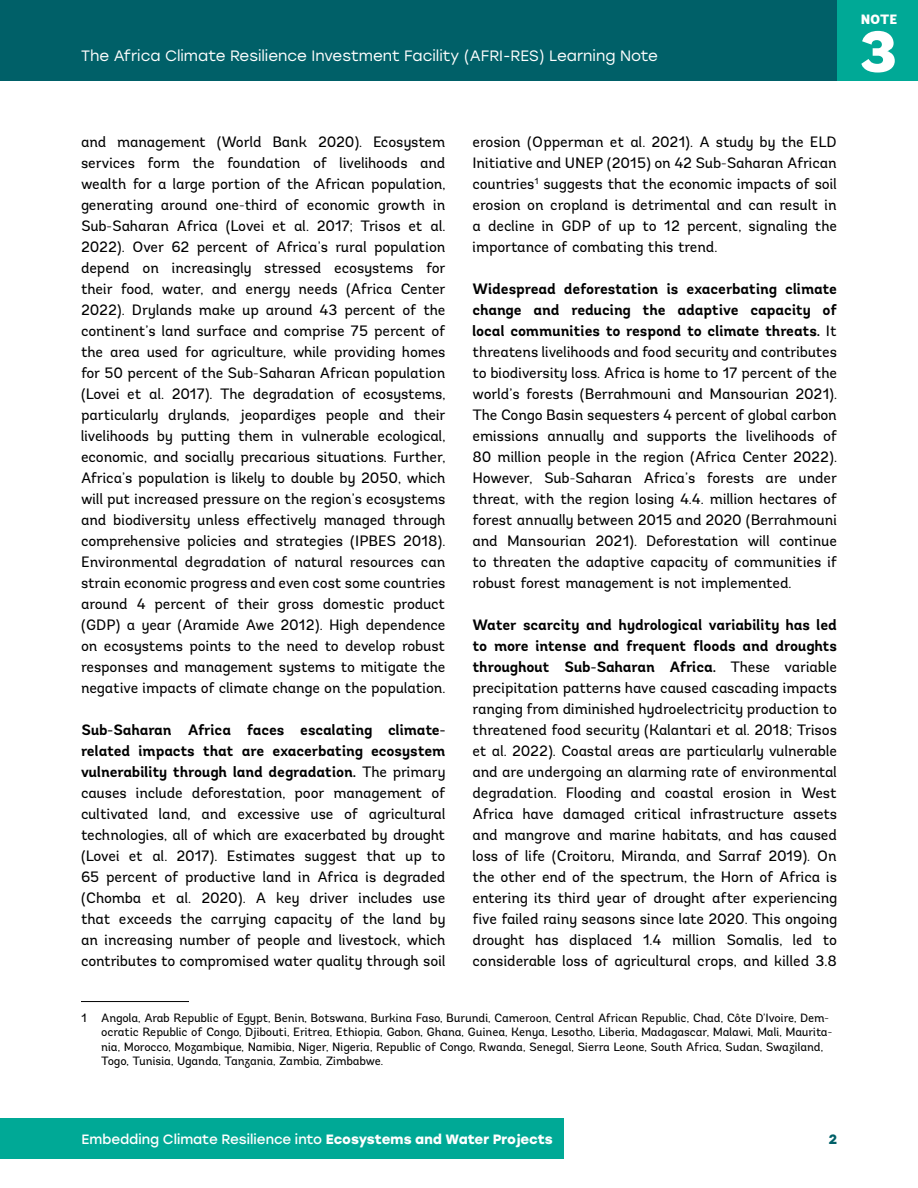
<style>
.page{position:relative;width:918px;height:1188px;background:#fff}
.page>*{position:absolute;margin:0;border:0;box-sizing:border-box;transform-origin:0 0}
.t1{font:900 58.5px "Andes";color:#fff}
.NOTE_P{font:15px/21px "Andes";letter-spacing:-.01em;color:#000;text-align:justify}
.t2{font:15px "Stolzl";color:#fff}
.t3{font:13.5px "Stolzl";color:#fff}
.t4{font:900 13.5px "Andes";color:#fff}
.t5{font:700 13.5px "Stolzl";color:#006068}
.t6{font:12px/14.4px "Andes";letter-spacing:-.01em;color:#000}
.s1{font-weight:700}
.s2{font-family:"Andes";font-weight:900}
</style>
<div class="page">
<div style="left:0;top:1118px;width:564px;height:41px;background:#00a996"></div>
<div style="left:0;top:0;width:918px;height:81px;background:#006068"></div>
<div style="left:837px;top:0;width:81px;height:81px;background:#00a996"></div>
<hr style="left:81px;top:1001px;width:108px;height:1px;background:#000">
<p class="t2" style="left:81px;top:45px;width:579px">The Africa Climate Resilience Investment Facility (AFRI-RES) Learning Note</p>
<p class="t4" style="left:861px;top:11px;width:38px">NOTE</p>
<h1 class="t1" style="left:858px;top:13px;width:41px">3</h1>
<p class="NOTE_P" style="left:81px;top:131px;width:366px">and management (World Bank 2020). Ecosystem services form the foundation of livelihoods and wealth for a large portion of the African population, generating around one-third of economic growth in Sub-Saharan Africa (Lovei et al. 2017; Trisos et al.<br>2022). Over 62 percent of Africa’s rural population depend on increasingly stressed ecosystems for their food, water, and energy needs (Africa Center 2022). Drylands make up around 43 percent of the continent’s land surface and comprise 75 percent of the area used for agriculture, while providing homes for 50 percent of the Sub-Saharan African population (Lovei et al. 2017). The degradation of ecosystems, particularly drylands, jeopardizes people and their livelihoods by putting them in vulnerable ecological, economic, and socially precarious situations. Further, Africa’s population is likely to double by 2050, which will put increased pressure on the region’s ecosystems and biodiversity unless effectively managed through comprehensive policies and strategies (IPBES 2018).<br>Environmental degradation of natural resources can strain economic progress and even cost some countries around 4 percent of their gross domestic product (GDP) a year (Aramide Awe 2012). High dependence on ecosystems points to the need to develop robust responses and management systems to mitigate the negative impacts of climate change on the population.</p>
<p class="NOTE_P" style="left:81px;top:719px;width:366px"><span class="s1">Sub-Saharan Africa faces escalating climate&shy;related impacts that are exacerbating ecosystem vulnerability through land degradation.</span> The primary causes include deforestation, poor management of cultivated land, and excessive use of agricultural technologies, all of which are exacerbated by drought (Lovei et al. 2017). Estimates suggest that up to 65 percent of productive land in Africa is degraded (Chomba et al. 2020). A key driver includes use that exceeds the carrying capacity of the land by an increasing number of people and livestock, which contributes to compromised water quality through soil</p>
<p class="NOTE_P" style="left:472px;top:131px;width:366px">erosion (Opperman et al. 2021). A study by the ELD Initiative and UNEP (2015) on 42 Sub-Saharan African countries<sup>1</sup> suggests that the economic impacts of soil erosion on cropland is detrimental and can result in a decline in GDP of up to 12 percent, signaling the importance of combating this trend.</p>
<p class="NOTE_P" style="left:472px;top:278px;width:366px"><span class="s1">Widespread deforestation is exacerbating climate change and reducing the adaptive capacity of local communities to respond to climate threats.</span> It threatens livelihoods and food security and contributes to biodiversity loss. Africa is home to 17 percent of the world’s forests (Berrahmouni and Mansourian 2021).<br>The Congo Basin sequesters 4 percent of global carbon emissions annually and supports the livelihoods of 80 million people in the region (Africa Center 2022).<br>However, Sub-Saharan Africa’s forests are under threat, with the region losing 4.4. million hectares of forest annually between 2015 and 2020 (Berrahmouni and Mansourian 2021). Deforestation will continue to threaten the adaptive capacity of communities if robust forest management is not implemented.</p>
<p class="NOTE_P" style="left:472px;top:614px;width:366px"><span class="s1">Water scarcity and hydrological variability has led to more intense and frequent floods and droughts throughout Sub-Saharan Africa.</span> These variable precipitation patterns have caused cascading impacts ranging from diminished hydroelectricity production to threatened food security (Kalantari et al. 2018; Trisos et al. 2022). Coastal areas are particularly vulnerable and are undergoing an alarming rate of environmental degradation. Flooding and coastal erosion in West Africa have damaged critical infrastructure assets and mangrove and marine habitats, and has caused loss of life (Croitoru, Miranda, and Sarraf 2019). On the other end of the spectrum, the Horn of Africa is entering its third year of drought after experiencing five failed rainy seasons since late 2020. This ongoing drought has displaced 1.4 million Somalis, led to considerable loss of agricultural crops, and killed 3.8</p>
<p class="t6" style="left:101px;top:1010px;width:732px;text-indent:-20px">1 Angola, Arab Republic of Egypt, Benin, Botswana, Burkina Faso, Burundi, Cameroon, Central African Republic, Chad, Côte D’Ivoire, Dem&shy;ocratic Republic of Congo, Djibouti, Eritrea, Ethiopia, Gabon, Ghana, Guinea, Kenya, Lesotho, Liberia, Madagascar, Malawi, Mali, Maurita&shy;nia, Morocco, Mozambique, Namibia, Niger, Nigeria, Republic of Congo, Rwanda, Senegal, Sierra Leone, South Africa, Sudan, Swaziland, Togo, Tunisia, Uganda, Tanzania, Zambia, Zimbabwe.</p>
<p class="t3" style="left:82px;top:1130px;width:473px">Embedding Climate Resilience into <span class="s1">Ecosystems and Water Pro</span><span class="s2">j</span><span class="s1">ects</span></p>
<p class="t5" style="left:829px;top:1130px;width:10px">2</p>
</div>
